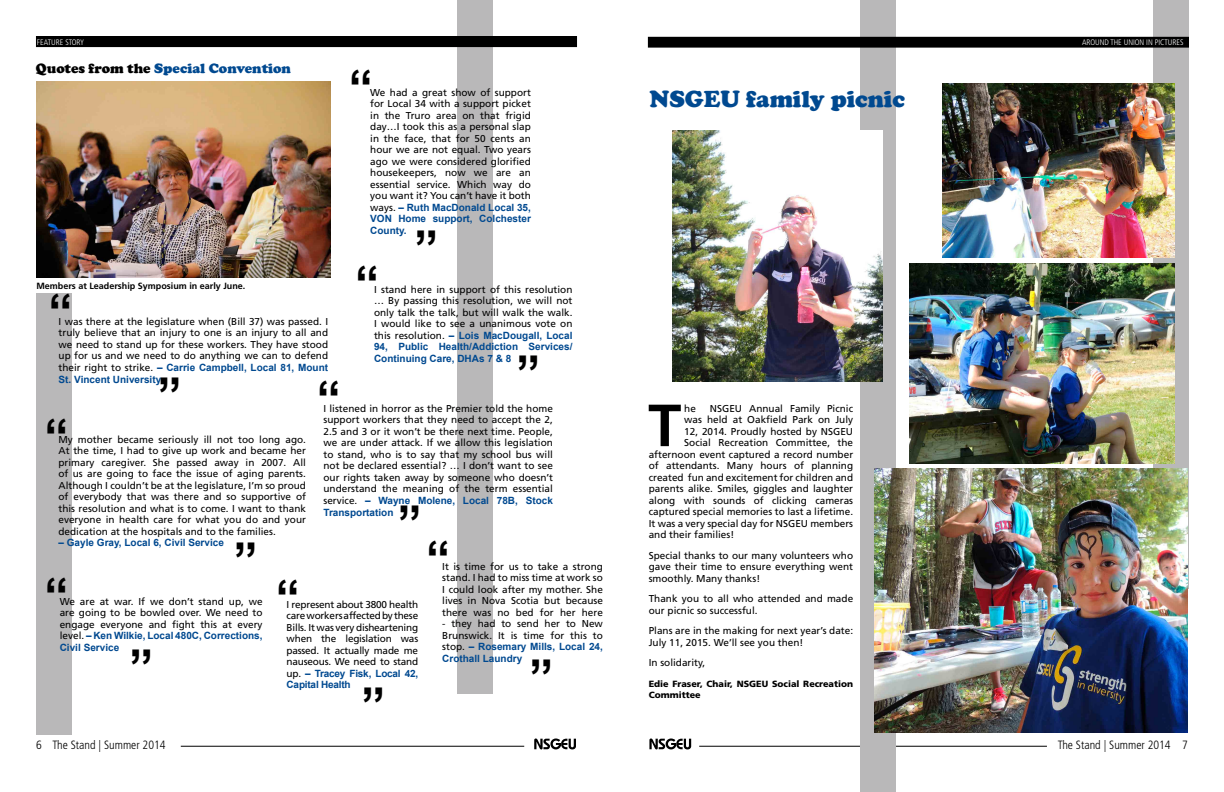
<style>
.page{position:relative;width:1224px;height:792px;background:#fff}
.page>*{position:absolute;margin:0;border:0;box-sizing:border-box;transform-origin:0 0}
.t1{font:700 59.4px "Frutiger LT Std";color:#000}
.t2{font:700 48px "Arial";color:#000}
.t3{font:900 24px "Cooper";color:#004990}
.t4{font:900 14px "Cooper";color:#004990}
.t5{font:300 condensed 12px "Frutiger LT Std";color:#000}
.t6{font:10px/11.5px "Frutiger LT Std";color:#000;text-align:justify}
.t7{font:700 10px/11.5px "Arial";color:#004990}
.t8{font:700 10px/11.5px "Arial";letter-spacing:-.02em;color:#004990}
.t9{font:900 9px/11.5px "Frutiger LT Std";color:#000}
.t10{font:700 9px "Frutiger LT Std";color:#000}
.t11{font:300 condensed 8px "Frutiger LT Std";color:#fff}
.s1{color:#000}
.s2{font-family:"Frutiger LT Std";font-weight:400;color:#000}
</style>
<div class="page">
<hr style="left:181px;top:746px;width:343px;height:1px;background:#000">
<hr style="left:699px;top:746px;width:348px;height:1px;background:#000">
<svg style="left:534px;top:739px;width:42px;height:10px"></svg>
<svg style="left:649px;top:739px;width:42px;height:10px"></svg>
<div style="left:860px;top:0;width:35px;height:792px;background:#b9b8b9"></div>
<div style="left:1153px;top:0;width:36px;height:589px;background:#b9b8b9"></div>
<div style="left:36px;top:293px;width:36px;height:441px;background:#b9b8b9"></div>
<div style="left:648px;top:37px;width:540px;height:10px;background:#000"></div>
<div style="left:648px;top:37px;width:541px;height:11px;border:1px solid #000"></div>
<div style="left:457px;top:0;width:36px;height:693px;background:#b9b8b9"></div>
<div style="left:36px;top:36px;width:541px;height:11px;background:#000"></div>
<img style="left:36px;top:82px;width:295px;height:196px">
<img style="left:909px;top:264px;width:266px;height:199px">
<img style="left:942px;top:83px;width:233px;height:175px">
<img style="left:874px;top:469px;width:314px;height:264px">
<img style="left:672px;top:130px;width:210px;height:252px">
<p class="t11" style="left:37px;top:37px;width:49px">FEATURE STORY</p>
<p class="t11" style="left:1082px;top:38px;width:103px">AROUND THE UNION IN PICTURES</p>
<h3 class="t4" style="left:36px;top:60px;width:257px"><span class="s1">Quotes from the</span> Special Convention</h3>
<h2 class="t2" style="left:349px;top:55px;width:25px">“</h2>
<p class="t6" style="left:370px;top:87px;width:162px">We had a great show of support for Local 34 with a support picket in the Truro area on that frigid day…I took this as a personal slap in the face, that for 50 cents an hour we are not equal. Two years ago we were considered glorified housekeepers, now we are an essential service. Which way do you want it? You can’t have it both</p>
<p class="t7" style="left:370px;top:202px;width:162px;line-height:11.8px;text-align:justify"><span class="s2">ways.</span> – Ruth MacDonald Local 35, VON Home support, Colchester County.</p>
<h2 class="t2" style="left:414px;top:216px;width:25px">”</h2>
<h2 class="t2" style="left:355px;top:251px;width:25px">“</h2>
<p class="t10" style="left:36px;top:280px;width:211px">Members at Leadership Symposium in early June.</p>
<p class="t6" style="left:374px;top:283px;width:200px">I stand here in support of this resolution … By passing this resolution, we will not only talk the talk, but will walk the walk.<br>I would like to see a unanimous vote on</p>
<p class="t7" style="left:374px;top:330px;width:200px;text-align:justify"><span class="s2">this resolution.</span> – Lois MacDougall, Local 94, Public Health/Addiction Services/ Continuing Care, DHAs 7 &amp; 8</p>
<h2 class="t2" style="left:48px;top:279px;width:25px">“</h2>
<p class="t6" style="left:59px;top:315px;width:271px">I was there at the legislature when (Bill 37) was passed. I truly believe that an injury to one is an injury to all and we need to stand up for these workers. They have stood up for us and we need to do anything we can to defend</p>
<p class="t7" style="left:59px;top:361px;width:271px;line-height:12px"><span class="s2">their right to strike.</span> – Carrie Campbell, Local 81, Mount<br>St. Vincent University</p>
<h2 class="t2" style="left:517px;top:341px;width:25px">”</h2>
<p class="t6" style="left:323px;top:403px;width:231px">I listened in horror as the Premier told the home support workers that they need to accept the 2, 2.5 and 3 or it won’t be there next time. People, we are under attack. If we allow this legislation to stand, who is to say that my school bus will not be declared essential? … I don’t want to see our rights taken away by someone who doesn’t understand the meaning of the term essential</p>
<p class="t7" style="left:323px;top:495px;width:231px;line-height:12px"><span class="s2">service.</span> – Wayne Molene, Local 78B, Stock<br>Transportation</p>
<h2 class="t2" style="left:158px;top:363px;width:25px">”</h2>
<h2 class="t2" style="left:317px;top:366px;width:25px">“</h2>
<h2 class="t2" style="left:44px;top:404px;width:26px">“</h2>
<p class="t6" style="left:59px;top:434px;width:249px">My mother became seriously ill not too long ago.<br>At the time, I had to give up work and became her primary caregiver. She passed away in 2007. All of us are going to face the issue of aging parents.<br>Although I couldn’t be at the legislature, I’m so proud of everybody that was there and so supportive of this resolution and what is to come. I want to thank everyone in health care for what you do and your dedication at the hospitals and to the families.</p>
<p class="t7" style="left:59px;top:538px;width:167px">– Gayle Gray, Local 6, Civil Service</p>
<h2 class="t2" style="left:398px;top:491px;width:25px">”</h2>
<h2 class="t2" style="left:426px;top:526px;width:25px">“</h2>
<h2 class="t2" style="left:234px;top:528px;width:25px">”</h2>
<h2 class="t2" style="left:44px;top:563px;width:26px">“</h2>
<p class="t6" style="left:60px;top:596px;width:204px">We are at war. If we don’t stand up, we are going to be bowled over. We need to engage everyone and fight this at every</p>
<p class="t7" style="left:60px;top:630px;width:204px"><span class="s2">level.</span> – Ken Wilkie, Local 480C, Corrections,<br>Civil Service</p>
<h2 class="t2" style="left:130px;top:635px;width:25px">”</h2>
<h2 class="t2" style="left:276px;top:565px;width:25px">“</h2>
<p class="t6" style="left:287px;top:598px;width:133px">I represent about 3800 health care workers affected by these Bills. It was very disheartening when the legislation was passed. It actually made me nauseous. We need to stand</p>
<p class="t8" style="left:287px;top:668px;width:133px"><span class="s2">up.</span> – Tracey Fisk, Local 42,<br>Capital Health</p>
<h2 class="t2" style="left:361px;top:673px;width:25px">”</h2>
<p class="t6" style="left:442px;top:561px;width:162px">It is time for us to take a strong stand. I had to miss time at work so I could look after my mother. She lives in Nova Scotia but because there was no bed for her here</p>
<p class="t6" style="left:442px;top:618px;width:162px">- they had to send her to New<br>Brunswick. It is time for this to</p>
<p class="t7" style="left:442px;top:641px;width:162px"><span class="s2">stop.</span> – Rosemary Mills, Local 24,<br>Crothall Laundry</p>
<h2 class="t2" style="left:530px;top:645px;width:25px">”</h2>
<h3 class="t3" style="left:649px;top:85px;width:257px">NSGEU family picnic</h3>
<h1 class="t1" style="left:648px;top:391px;width:35px">T</h1>
<p class="t6" style="left:684px;top:402px;width:13px">he</p>
<p class="t6" style="left:710px;top:402px;width:145px">NSGEU Annual Family Picnic</p>
<p class="t6" style="left:684px;top:414px;width:170px">was held at Oakfield Park on July</p>
<p class="t6" style="left:684px;top:425px;width:170px">12, 2014. Proudly hosted by NSGEU</p>
<p class="t6" style="left:684px;top:437px;width:170px">Social Recreation Committee, the</p>
<p class="t6" style="left:649px;top:448px;width:206px">afternoon event captured a record number</p>
<p class="t6" style="left:649px;top:460px;width:206px">of attendants. Many hours of planning</p>
<p class="t6" style="left:649px;top:471px;width:206px">created fun and excitement for children and</p>
<p class="t6" style="left:649px;top:483px;width:206px">parents alike. Smiles, giggles and laughter</p>
<p class="t6" style="left:649px;top:494px;width:206px">along with sounds of clicking cameras</p>
<p class="t6" style="left:649px;top:506px;width:206px">captured special memories to last a lifetime.</p>
<p class="t6" style="left:649px;top:517px;width:206px">It was a very special day for NSGEU members</p>
<p class="t6" style="left:649px;top:529px;width:87px">and their families!</p>
<p class="t6" style="left:649px;top:549px;width:206px">Special thanks to our many volunteers who gave their time to ensure everything went smoothly. Many thanks!</p>
<p class="t6" style="left:649px;top:593px;width:206px">Thank you to all who attended and made our picnic so successful.</p>
<p class="t6" style="left:649px;top:625px;width:206px">Plans are in the making for next year’s date:<br>July 11, 2015. We’ll see you then!</p>
<p class="t6" style="left:649px;top:657px;width:58px">In solidarity,</p>
<p class="t9" style="left:649px;top:678px;width:206px">Edie Fraser, Chair, NSGEU Social Recreation<br>Committee</p>
<p class="t5" style="left:36px;top:738px;width:131px">6 The Stand | Summer 2014</p>
<p class="t5" style="left:1058px;top:738px;width:132px">The Stand | Summer 2014 7</p>
</div>
